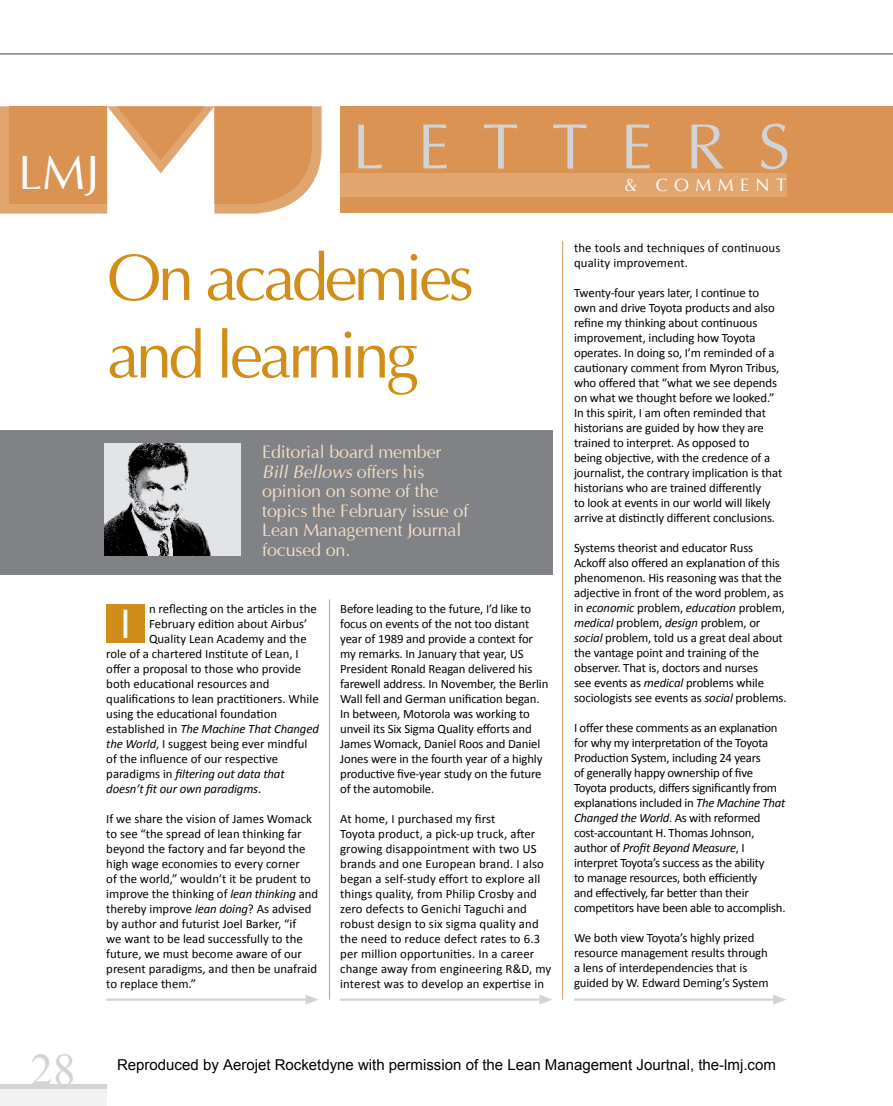
<style>
.page{position:relative;width:893px;height:1106px;background:#fff}
.page>*{position:absolute;margin:0;border:0;box-sizing:border-box;transform-origin:0 0}
.t1{font:66px/77.4px "Opulent";letter-spacing:-.06em;color:#d18d17}
.t2{font:64.35px "Opulent";letter-spacing:.51em;color:#d1d3d4}
.t3{font:48.3px "Opulent";color:#fff}
.t4{font:45px "Times New Roman";color:#d1d3d4}
.t5{font:41.4px "Opulent";color:#fff}
.t6{font:18px/19.5px "Opulent";letter-spacing:-.01em;color:#f4ddc7}
.t7{font:18px "Opulent";color:#fff}
.t8{font:15px "Arial";color:#000}
.t9{font:12.75px/15px "Calibri";letter-spacing:-.01em;color:#000}
.t10{font:12.75px/15px "Calibri";letter-spacing:.01em;color:#000}
.t11{font:italic 12.75px "Calibri";letter-spacing:-.01em;color:#000}
.s1{font-style:italic}
.s2{font-style:normal}
</style>
<div class="page">
<div style="left:0;top:1086px;width:106px;height:20px;background:#f1f1f2"></div>
<hr style="left:0;top:1084px;width:106px;height:4px;background:#d1d3d4">
<div style="left:0;top:430px;width:553px;height:144px;background:#808285"></div>
<img style="left:105px;top:443px;width:136px;height:112px">
<div style="left:340px;top:106px;width:553px;height:107px;background:#da9353"></div>
<hr style="left:329px;top:599px;width:1px;height:400px;background:#da9353">
<hr style="left:562px;top:241px;width:1px;height:758px;background:#da9353">
<svg style="left:0;top:106px;width:322px;height:107px"></svg>
<div style="left:340px;top:173px;width:447px;height:23px;background:#e1a56f"></div>
<div style="left:106px;top:604px;width:39px;height:39px;background:#d18d17"></div>
<hr style="left:106px;top:998px;width:204px;height:2px;background:#d1d3d4">
<svg style="left:305px;top:995px;width:14px;height:9px"></svg>
<hr style="left:574px;top:998px;width:203px;height:2px;background:#d1d3d4">
<svg style="left:773px;top:995px;width:13px;height:9px"></svg>
<hr style="left:340px;top:998px;width:203px;height:2px;background:#d1d3d4">
<svg style="left:539px;top:995px;width:14px;height:9px"></svg>
<hr style="left:0;top:53px;width:893px;height:2px;background:#808285">
<h3 class="t3" style="left:18px;top:144px;width:82px">LMJ</h3>
<h2 class="t2" style="left:353px;top:109px;width:439px">LETTERS</h2>
<h3 class="t7" style="left:624px;top:174px;width:52px">&amp; comment</h3>
<h1 class="t1" style="left:107px;top:239px;width:369px">On academies and learning</h1>
<h3 class="t6" style="left:262px;top:442px;width:208px">Editorial board member<br><span class="s1">BillBellows</span>offe rs h i s opinion on some of the topics the February issue of<br>Lean Management Journal focused on.</h3>
<p class="t9" style="left:149px;top:601px;width:169px">n reflecting on the articles in the</p>
<p class="t9" style="left:149px;top:616px;width:160px">February edition about Airbus’</p>
<p class="t9" style="left:149px;top:631px;width:159px">Quality Lean Academy and the</p>
<p class="t9" style="left:106px;top:646px;width:194px">role of a chartered Institute of Lean, I</p>
<p class="t9" style="left:106px;top:661px;width:196px">offer a proposal to those who provide</p>
<p class="t9" style="left:106px;top:676px;width:165px">both educational resources and</p>
<p class="t9" style="left:106px;top:691px;width:214px">qualifications to lean practitioners. While</p>
<p class="t9" style="left:106px;top:706px;width:172px">using the educational foundation</p>
<p class="t11" style="left:106px;top:720px;width:214px"><span class="s2">established in</span> The Machine That Changed</p>
<p class="t9" style="left:106px;top:736px;width:203px"><span class="s1">the World</span>, I suggest being ever mindful</p>
<p class="t9" style="left:106px;top:751px;width:173px">of the influence of our respective</p>
<p class="t11" style="left:106px;top:765px;width:180px"><span class="s2">paradigms in</span> filtering out data that</p>
<p class="t11" style="left:106px;top:780px;width:157px">doesn’t fit our own paradigms<span class="s2">.</span></p>
<p class="t9" style="left:106px;top:811px;width:213px">If we share the vision of James Womack to see “the spread of lean thinking far beyond the factory and far beyond the high wage economies to every corner<br>of the world,” wouldn’t it be prudent to improve the thinking of <span class="s1">lean thinking</span> and thereby improve <span class="s1">lean doing</span>? As advised by author and futurist Joel Barker, “if<br>we want to be lead successfully to the future, we must become aware of our present paradigms, and then be unafraid to replace them.”</p>
<h3 class="t5" style="left:120px;top:599px;width:13px">I</h3>
<p class="t9" style="left:340px;top:601px;width:210px">Before leading to the future, I’d like to focus on events of the not too distant year of 1989 and provide a context for my remarks. In January that year, US President Ronald Reagan delivered his farewell address. In November, the Berlin Wall fell and German unification began.<br>In between, Motorola was working to unveil its Six Sigma Quality efforts and James Womack, Daniel Roos and Daniel Jones were in the fourth year of a highly productive five-year study on the future of the automobile.</p>
<p class="t10" style="left:340px;top:811px;width:213px">At home, I purchased my first<br>Toyota product, a pick-up truck, after growing disappointment with two US brands and one European brand. I also began a self-study effort to explore all things quality, from Philip Crosby and zero defects to Genichi Taguchi and robust design to six sigma quality and the need to reduce defect rates to 6.3 per million opportunities. In a career change away from engineering R&amp;D, my interest was to develop an expertise in</p>
<p class="t10" style="left:574px;top:241px;width:208px">the tools and techniques of continuous quality improvement.</p>
<p class="t9" style="left:574px;top:286px;width:210px">Twenty-four years later, I continue to own and drive Toyota products and also refine my thinking about continuous improvement, including how Toyota operates. In doing so, I’m reminded of a cautionary comment from Myron Tribus, who offered that “what we see depends on what we thought before we looked.” In this spirit, I am often reminded that historians are guided by how they are trained to interpret. As opposed to<br>being objective, with the credence of a journalist, the contrary implication is that historians who are trained differently<br>to look at events in our world will likely arrive at distinctly different conclusions.</p>
<p class="t9" style="left:574px;top:540px;width:214px">Systems theorist and educator Russ Ackoff also offered an explanation of this phenomenon. His reasoning was that the adjective in front of the word problem, as in <span class="s1">economic</span> problem, <span class="s1">education</span> problem, <span class="s1">medical</span> problem, <span class="s1">design</span> problem, or <span class="s1">social</span> problem, told us a great deal about the vantage point and training of the observer. That is, doctors and nurses<br>see events as <span class="s1">medical</span> problems while sociologists see events as <span class="s1">social</span> problems.</p>
<p class="t9" style="left:574px;top:720px;width:213px">I offer these comments as an explanation for why my interpretation of the Toyota Production System, including 24 years<br>of generally happy ownership of five Toyota products, differs significantly from explanations included in <span class="s1">The Machine That Changed the World</span>. As with reformed cost-accountant H. Thomas Johnson, author of <span class="s1">Profit Beyond Measure</span>, I interpret Toyota’s success as the ability<br>to manage resources, both efficiently<br>and effectively, far better than their competitors have been able to accomplish.</p>
<p class="t9" style="left:574px;top:930px;width:196px">We both view Toyota’s highly prized resource management results through a lens of interdependencies that is guided by W. Edward Deming’s System</p>
<h3 class="t4" style="left:31px;top:1039px;width:46px">28</h3>
<p class="t8" style="left:117px;top:1055px;width:660px">Reproduced by Aerojet Rocketdyne with permission of the Lean Management Jourtnal, the-lmj.com</p>
</div>
